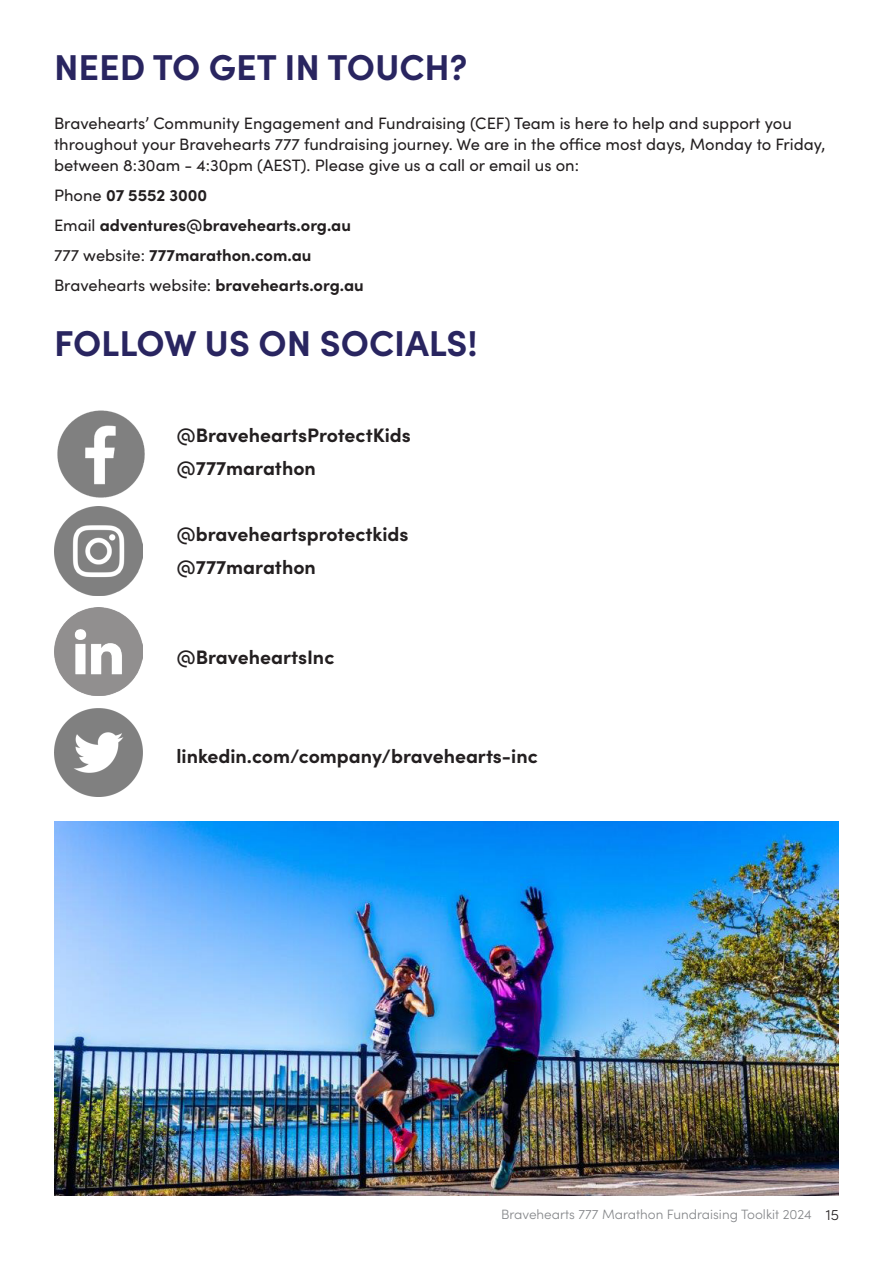
<style>
.page{position:relative;width:893px;height:1263px;background:#fff}
.page>*{position:absolute;margin:0;border:0;box-sizing:border-box;transform-origin:0 0}
.t1{font:700 36px "Sofia Pro";color:#292560}
.t2{font:700 19.5px "Sofia Pro";color:#231f20}
.t3{font:16.5px/21px "Sofia Pro";color:#231f20}
.t4{font:700 16.5px "Sofia Pro";color:#231f20}
.t5{font:300 15px "Sofia Pro";color:#231f20}
.t6{font:300 13.5px "Sofia Pro";color:#848689}
.s1{font-weight:400}
.s2{font-weight:700}
</style>
<div class="page">
<img style="left:57px;top:410px;width:88px;height:88px">
<img style="left:54px;top:507px;width:88px;height:88px">
<img style="left:54px;top:608px;width:88px;height:88px">
<img style="left:54px;top:708px;width:88px;height:89px">
<img style="left:54px;top:822px;width:785px;height:373px">
<p class="t1" style="left:54px;top:40px;width:415px">NEED TO GET IN TOUCH?</p>
<p class="t3" style="left:54px;top:112px;width:773px">Bravehearts’ Community Engagement and Fundraising (CEF) Team is here to help and support you throughout your Bravehearts 777 fundraising journey. We are in the office most days, Monday to Friday, between 8:30am - 4:30pm (AEST). Please give us a call or email us on:</p>
<p class="t4" style="left:54px;top:182px;width:155px"><span class="s1">Phone</span> 07 5552 3000</p>
<p class="t4" style="left:54px;top:212px;width:299px"><span class="s1">Email</span> adventures@bravehearts.org.au</p>
<p class="t4" style="left:54px;top:242px;width:259px"><span class="s1">777 website:</span> 777marathon.com.au</p>
<p class="t3" style="left:54px;top:274px;width:311px">Bravehearts website: <span class="s2">bravehearts.org.au</span></p>
<p class="t1" style="left:54px;top:316px;width:425px">FOLLOW US ON SOCIALS!</p>
<p class="t2" style="left:176px;top:420px;width:236px">@BraveheartsProtectKids</p>
<p class="t2" style="left:176px;top:453px;width:141px">@777marathon</p>
<p class="t2" style="left:176px;top:519px;width:234px">@braveheartsprotectkids</p>
<p class="t2" style="left:176px;top:552px;width:141px">@777marathon</p>
<p class="t2" style="left:176px;top:642px;width:160px">@BraveheartsInc</p>
<p class="t2" style="left:176px;top:741px;width:363px">linkedin.com/company/bravehearts-inc</p>
<p class="t6" style="left:501px;top:1204px;width:312px">Bravehearts 777 Marathon Fundraising Toolkit 2024</p>
<p class="t5" style="left:826px;top:1204px;width:15px">15</p>
</div>
